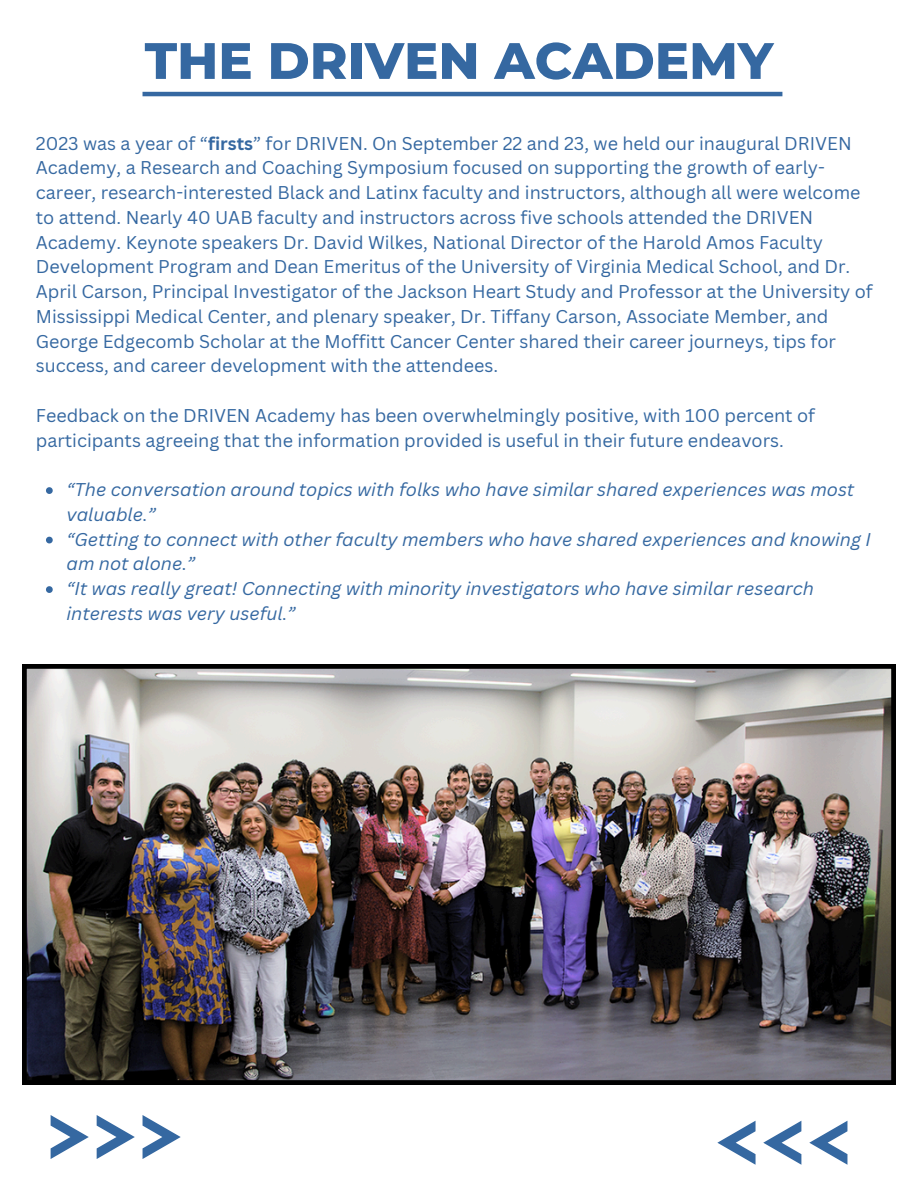
<style>
.page{position:relative;width:918px;height:1188px;background:#fff}
.page>*{position:absolute;margin:0;border:0;box-sizing:border-box;transform-origin:0 0}
.t1{font:800 51.15px "Montserrat";color:#3568a1}
.t2{font:18px/24.8px "Canva Sans";color:#3568a1}
.t3{font:italic 18px/24.8px "Canva Sans";color:#3568a1}
.s1{font-weight:700}
</style>
<div class="page">
<svg style="left:51px;top:1115px;width:38px;height:44px"></svg>
<svg style="left:97px;top:1115px;width:38px;height:44px"></svg>
<svg style="left:143px;top:1115px;width:38px;height:44px"></svg>
<img style="left:22px;top:664px;width:873px;height:421px">
<svg style="left:46px;top:487px;width:7px;height:7px"></svg>
<svg style="left:46px;top:537px;width:7px;height:6px"></svg>
<svg style="left:46px;top:586px;width:7px;height:7px"></svg>
<hr style="left:143px;top:92px;width:639px;height:4px;background:#3568a1">
<svg style="left:809px;top:1121px;width:38px;height:44px"></svg>
<svg style="left:763px;top:1121px;width:38px;height:44px"></svg>
<svg style="left:717px;top:1121px;width:39px;height:44px"></svg>
<p class="t1" style="left:145px;top:29px;width:630px">THE DRIVEN ACADEMY</p>
<p class="t2" style="left:36px;top:130px;width:838px">2023 was a year of “<span class="s1">firsts</span>” for DRIVEN. On September 22 and 23, we held our inaugural DRIVEN Academy, a Research and Coaching Symposium focused on supporting the growth of early&shy;career, research-interested Black and Latinx faculty and instructors, although all were welcome to attend. Nearly 40 UAB faculty and instructors across five schools attended the DRIVEN Academy. Keynote speakers Dr. David Wilkes, National Director of the Harold Amos Faculty Development Program and Dean Emeritus of the University of Virginia Medical School, and Dr.<br>April Carson, Principal Investigator of the Jackson Heart Study and Professor at the University of Mississippi Medical Center, and plenary speaker, Dr. Tiffany Carson, Associate Member, and George Edgecomb Scholar at the Moffitt Cancer Center shared their career journeys, tips for success, and career development with the attendees.</p>
<p class="t2" style="left:36px;top:403px;width:781px">Feedback on the DRIVEN Academy has been overwhelmingly positive, with 100 percent of participants agreeing that the information provided is useful in their future endeavors.</p>
<p class="t3" style="left:66px;top:477px;width:789px">“The conversation around topics with folks who have similar shared experiences was most valuable.”</p>
<p class="t3" style="left:66px;top:526px;width:806px">“Getting to connect with other faculty members who have shared experiences and knowing I am not alone.”</p>
<p class="t3" style="left:66px;top:576px;width:749px">“It was really great! Connecting with minority investigators who have similar research interests was very useful.”</p>
</div>
